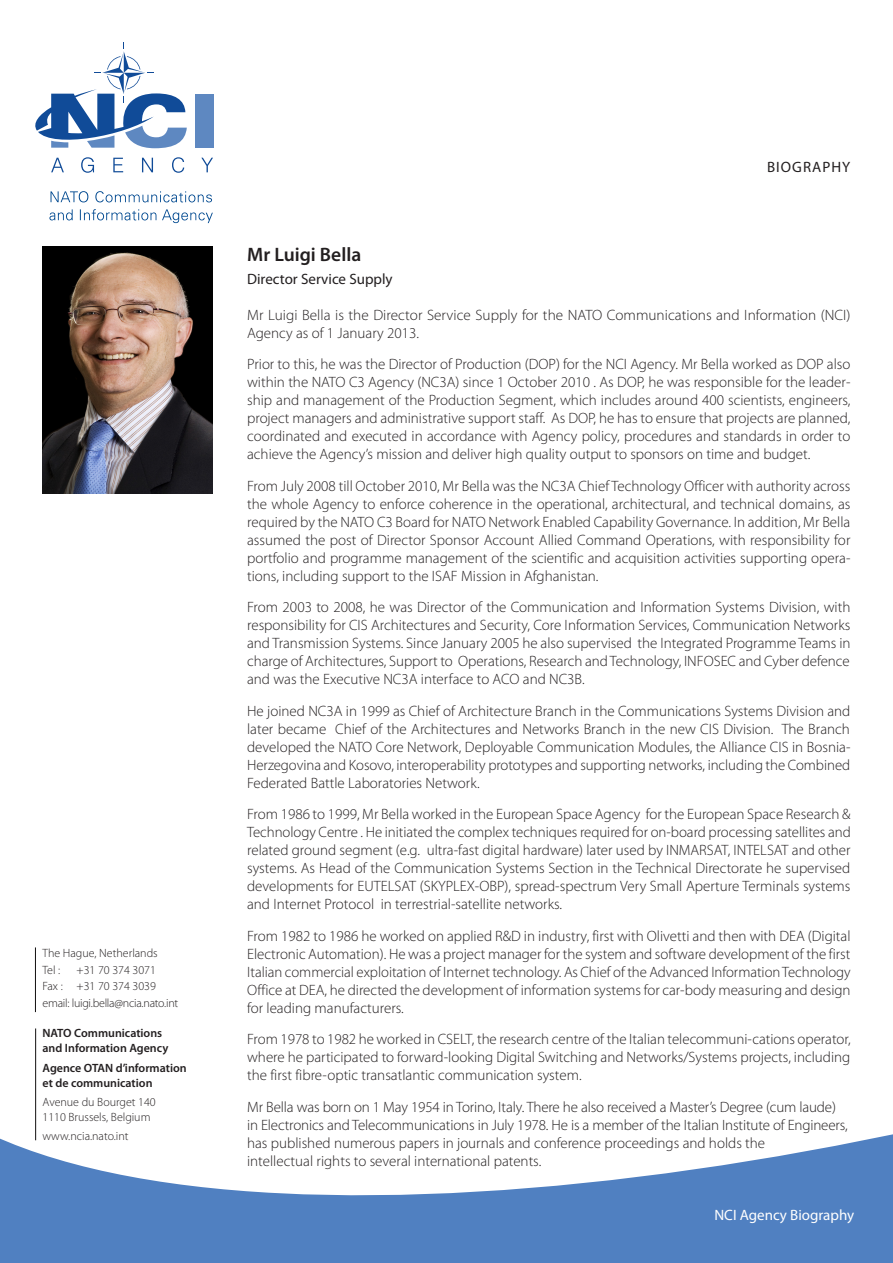
<style>
.page{position:relative;width:893px;height:1263px;background:#fff}
.page>*{position:absolute;margin:0;border:0;box-sizing:border-box;transform-origin:0 0}
.t1{font:600 19.5px "Myriad Pro";color:#231f20}
.t2{font:300 15px/18px "Myriad Pro";color:#231f20;text-align:justify}
.t3{font:15px "Myriad Pro";color:#231f20}
.t4{font:15px "Myriad Pro";color:#fff}
.t5{font:15px "Myriad Pro";letter-spacing:.07em;color:#231f20}
.t6{font:300 12px/15px "Myriad Pro";color:#231f20}
.t7{font:600 12px/15px "Myriad Pro";color:#231f20}
.t8{font:300 12px/16.5px "Myriad Pro";letter-spacing:-.02em;color:#231f20}
</style>
<div class="page">
<svg style="left:0;top:948px;width:893px;height:315px"></svg>
<div style="left:195px;top:94px;width:18px;height:54px;background:#5e88c1"></div>
<hr style="left:35px;top:1028px;width:1px;height:112px;background:#110f0f">
<svg style="left:35px;top:42px;width:176px;height:400px"></svg>
<svg style="left:49px;top:209px;width:164px;height:14px"></svg>
<svg style="left:51px;top:191px;width:161px;height:11px"></svg>
<img style="left:43px;top:247px;width:170px;height:246px">
<hr style="left:35px;top:947px;width:1px;height:65px;background:#110f0f">
<p class="t6" style="left:43px;top:945px;width:117px;line-height:16.5px">The Hague, Netherlands<br>Tel :</p>
<p class="t8" style="left:43px;top:961px;width:137px;text-indent:34px">+31 70 374 3071<br>Fax : +31 70 374 3039 email: luigi.bella@ncia.nato.int</p>
<p class="t7" style="left:43px;top:1025px;width:127px">NATO Communications and Information Agency</p>
<p class="t7" style="left:43px;top:1060px;width:146px">Agence OTAN d’information et de communication</p>
<p class="t6" style="left:43px;top:1094px;width:115px">Avenue du Bourget 140<br>1110 Brussels, Belgium</p>
<p class="t6" style="left:43px;top:1128px;width:88px">www.ncia.nato.int</p>
<p class="t5" style="left:767px;top:158px;width:85px">BIOGRAPHY</p>
<h1 class="t1" style="left:247px;top:242px;width:116px">Mr Luigi Bella</h1>
<p class="t3" style="left:247px;top:269px;width:147px">Director Service Supply</p>
<p class="t2" style="left:247px;top:305px;width:605px">Mr Luigi Bella is the Director Service Supply for the NATO Communications and Information (NCI)<br>Agency as of 1 January 2013.</p>
<p class="t2" style="left:247px;top:355px;width:605px">Prior to this, he was the Director of Production (DOP) for the NCI Agency. Mr Bella worked as DOP also within the NATO C3 Agency (NC3A) since 1 October 2010 . As DOP, he was responsible for the leader&shy;ship and management of the Production Segment, which includes around 400 scientists, engineers, project managers and administrative support staff. As DOP, he has to ensure that projects are planned, coordinated and executed in accordance with Agency policy, procedures and standards in order to achieve the Agency’s mission and deliver high quality output to sponsors on time and budget.</p>
<p class="t2" style="left:247px;top:476px;width:605px">From July 2008 till October 2010, Mr Bella was the NC3A Chief Technology Officer with authority across the whole Agency to enforce coherence in the operational, architectural, and technical domains, as required by the NATO C3 Board for NATO Network Enabled Capability Governance. In addition, Mr Bella assumed the post of Director Sponsor Account Allied Command Operations, with responsibility for portfolio and programme management of the scientific and acquisition activities supporting opera&shy;tions, including support to the ISAF Mission in Afghanistan.</p>
<p class="t2" style="left:247px;top:598px;width:605px">From 2003 to 2008, he was Director of the Communication and Information Systems Division, with responsibility for CIS Architectures and Security, Core Information Services, Communication Networks and Transmission Systems. Since January 2005 he also supervised the Integrated Programme Teams in charge of Architectures, Support to Operations, Research and Technology, INFOSEC and Cyber defence and was the Executive NC3A interface to ACO and NC3B.</p>
<p class="t2" style="left:247px;top:701px;width:605px">He joined NC3A in 1999 as Chief of Architecture Branch in the Communications Systems Division and later became Chief of the Architectures and Networks Branch in the new CIS Division. The Branch developed the NATO Core Network, Deployable Communication Modules, the Alliance CIS in Bosnia-Herzegovina and Kosovo, interoperability prototypes and supporting networks, including the Combined Federated Battle Laboratories Network.</p>
<p class="t2" style="left:247px;top:805px;width:605px">From 1986 to 1999, Mr Bella worked in the European Space Agency for the European Space Research &amp; Technology Centre . He initiated the complex techniques required for on-board processing satellites and related ground segment (e.g. ultra-fast digital hardware) later used by INMARSAT, INTELSAT and other systems. As Head of the Communication Systems Section in the Technical Directorate he supervised developments for EUTELSAT (SKYPLEX-OBP), spread-spectrum Very Small Aperture Terminals systems and Internet Protocol in terrestrial-satellite networks.</p>
<p class="t2" style="left:247px;top:926px;width:605px">From 1982 to 1986 he worked on applied R&amp;D in industry, first with Olivetti and then with DEA (Digital Electronic Automation). He was a project manager for the system and software development of the first Italian commercial exploitation of Internet technology. As Chief of the Advanced Information Technology Office at DEA, he directed the development of information systems for car-body measuring and design for leading manufacturers.</p>
<p class="t2" style="left:247px;top:1030px;width:605px">From 1978 to 1982 he worked in CSELT, the research centre of the Italian telecommuni-cations operator, where he participated to forward-looking Digital Switching and Networks/Systems projects, including the first fibre-optic transatlantic communication system.</p>
<p class="t2" style="left:247px;top:1097px;width:602px;text-align:left">Mr Bella was born on 1 May 1954 in Torino, Italy. There he also received a Master’s Degree (cum laude) in Electronics and Telecommunications in July 1978. He is a member of the Italian Institute of Engineers, has published numerous papers in journals and conference proceedings and holds the<br>intellectual rights to several international patents.</p>
<p class="t4" style="left:714px;top:1206px;width:141px">NCI Agency Biography</p>
</div>
